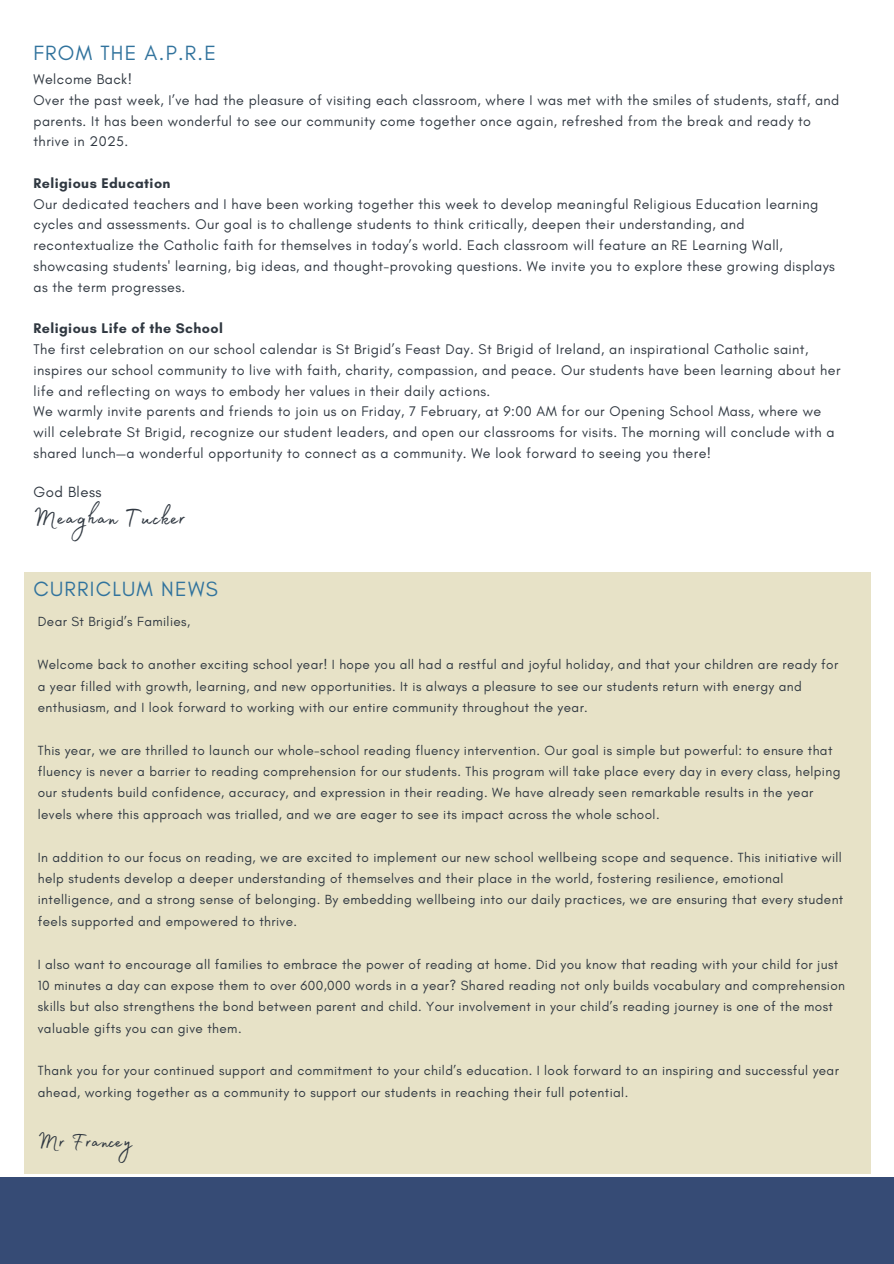
<style>
.page{position:relative;width:894px;height:1264px;background:#fff}
.page>*{position:absolute;margin:0;border:0;box-sizing:border-box;transform-origin:0 0}
.t1{font:30.3px "Madelyn Fill";letter-spacing:.03em;color:#303841}
.t2{font:27px "Madelyn Fill";letter-spacing:.03em;color:#303841}
.t3{font:21px "Glacial Indifference";letter-spacing:.06em;color:#31739d}
.t4{font:15px "Glacial Indifference";letter-spacing:.03em;color:#303841}
.t5{font:14.25px/20.7px "Glacial Indifference";letter-spacing:.03em;color:#303841}
.t6{font:700 14.25px "Glacial Indifference";letter-spacing:.03em;color:#303841}
.t7{font:13.5px/21.3px "Glacial Indifference";letter-spacing:.03em;color:#303841}
</style>
<div class="page">
<div style="left:0;top:1176px;width:893px;height:87px;background:#364b75"></div>
<div style="left:24px;top:572px;width:846px;height:602px;background:#e7e2c7"></div>
<h3 class="t3" style="left:34px;top:40px;width:184px">FROM THE A.P.R.E</h3>
<p class="t5" style="left:34px;top:69px;width:100px">Welcome Back!</p>
<p class="t5" style="left:34px;top:89px;width:807px">Over the past week, I’ve had the pleasure of visiting each classroom, where I was met with the smiles of students, staff, and parents. It has been wonderful to see our community come together once again, refreshed from the break and ready to thrive in 2025.</p>
<p class="t6" style="left:34px;top:174px;width:138px">Religious Education</p>
<p class="t5" style="left:34px;top:193px;width:802px">Our dedicated teachers and I have been working together this week to develop meaningful Religious Education learning cycles and assessments. Our goal is to challenge students to think critically, deepen their understanding, and recontextualize the Catholic faith for themselves in today’s world. Each classroom will feature an RE Learning Wall, showcasing students' learning, big ideas, and thought-provoking questions. We invite you to explore these growing displays as the term progresses.</p>
<p class="t6" style="left:34px;top:320px;width:191px">Religious Life of the School</p>
<p class="t5" style="left:34px;top:339px;width:808px">The first celebration on our school calendar is St Brigid’s Feast Day. St Brigid of Ireland, an inspirational Catholic saint, inspires our school community to live with faith, charity, compassion, and peace. Our students have been learning about her life and reflecting on ways to embody her values in their daily actions.</p>
<p class="t5" style="left:34px;top:401px;width:802px">We warmly invite parents and friends to join us on Friday, 7 February, at 9:00 AM for our Opening School Mass, where we will celebrate St Brigid, recognize our student leaders, and open our classrooms for visits. The morning will conclude with a shared lunch—a wonderful opportunity to connect as a community. We look forward to seeing you there!</p>
<h1 class="t4" style="left:34px;top:483px;width:69px">God Bless</h1>
<h1 class="t1" style="left:34px;top:494px;width:153px">Meaghan Tucker</h1>
<h3 class="t3" style="left:34px;top:576px;width:186px">CURRICLUM NEWS</h3>
<p class="t7" style="left:38px;top:611px;width:154px">Dear St Brigid’s Families,</p>
<p class="t7" style="left:38px;top:653px;width:801px">Welcome back to another exciting school year! I hope you all had a restful and joyful holiday, and that your children are ready for a year filled with growth, learning, and new opportunities. It is always a pleasure to see our students return with energy and enthusiasm, and I look forward to working with our entire community throughout the year.</p>
<p class="t7" style="left:38px;top:739px;width:804px">This year, we are thrilled to launch our whole-school reading fluency intervention. Our goal is simple but powerful: to ensure that fluency is never a barrier to reading comprehension for our students. This program will take place every day in every class, helping our students build confidence, accuracy, and expression in their reading. We have already seen remarkable results in the year levels where this approach was trialled, and we are eager to see its impact across the whole school.</p>
<p class="t7" style="left:38px;top:846px;width:806px">In addition to our focus on reading, we are excited to implement our new school wellbeing scope and sequence. This initiative will help students develop a deeper understanding of themselves and their place in the world, fostering resilience, emotional intelligence, and a strong sense of belonging. By embedding wellbeing into our daily practices, we are ensuring that every student feels supported and empowered to thrive.</p>
<p class="t7" style="left:38px;top:953px;width:808px">I also want to encourage all families to embrace the power of reading at home. Did you know that reading with your child for just 10 minutes a day can expose them to over 600,000 words in a year? Shared reading not only builds vocabulary and comprehension skills but also strengthens the bond between parent and child. Your involvement in your child’s reading journey is one of the most valuable gifts you can give them.</p>
<p class="t7" style="left:38px;top:1060px;width:802px">Thank you for your continued support and commitment to your child’s education. I look forward to an inspiring and successful year ahead, working together as a community to support our students in reaching their full potential.</p>
<h2 class="t2" style="left:38px;top:1121px;width:96px">Mr Francey</h2>
</div>
